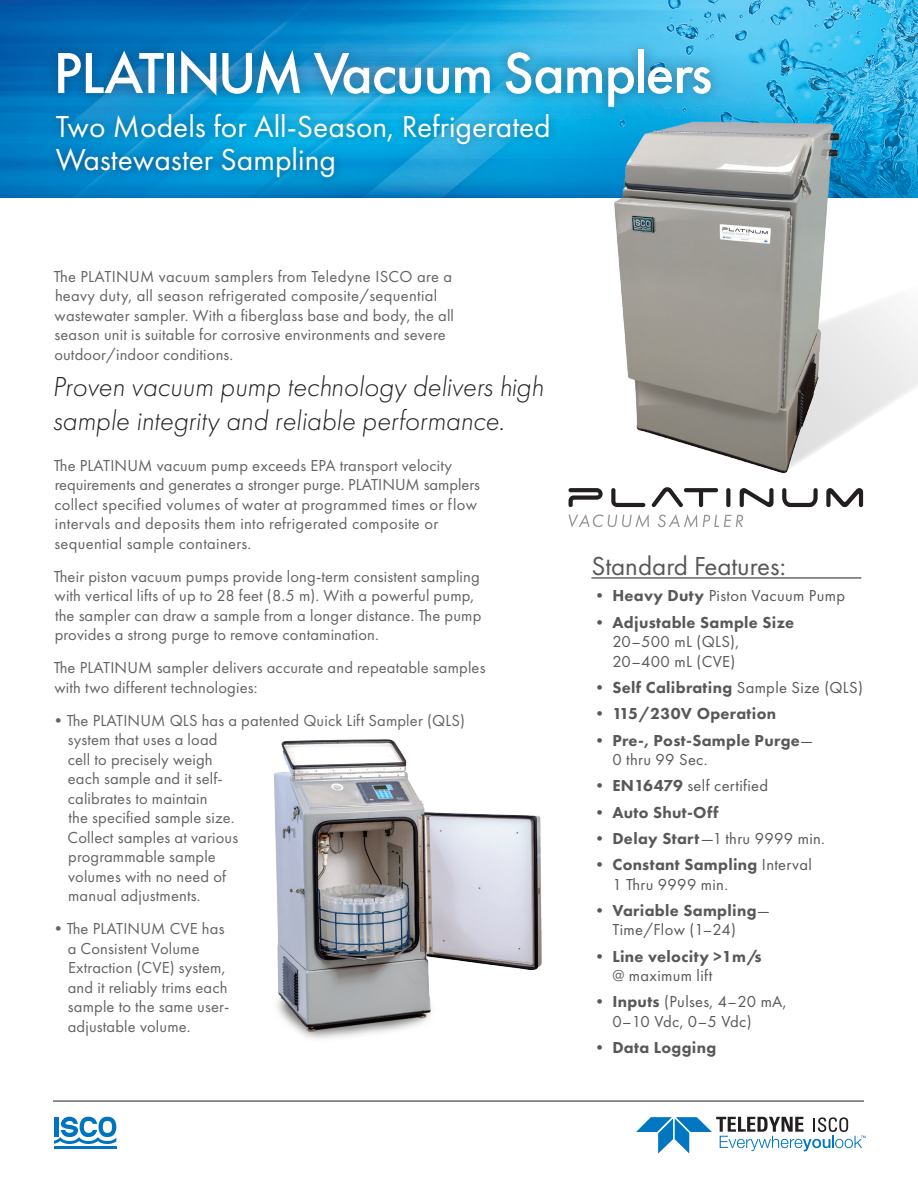
<style>
.page{position:relative;width:918px;height:1188px;background:#fff}
.page>*{position:absolute;margin:0;border:0;box-sizing:border-box;transform-origin:0 0}
.t1{font:500 60px "Futura PT";letter-spacing:-.02em;color:#fff}
.t2{font:31.5px/33px "Futura PT";color:#fff}
.t3{font:italic 300 28.5px/34.5px "Futura PT";color:#231f20}
.t4{font:27px "Futura PT";color:#57585a}
.t5{font:16.5px/19.5px "Futura PT";letter-spacing:.01em;color:#636366}
.t6{font:16.5px/19.5px "Futura PT";letter-spacing:.02em;color:#57585a}
.t7{font:800 16.5px/19.5px "Futura PT";letter-spacing:.02em;color:#57585a}
.s1{font-weight:300}
.s2{font-weight:800}
.s3{font-weight:400}
</style>
<div class="page">
<img style="left:0;top:0;width:918px;height:197px">
<div style="left:47px;top:105px;width:512px;height:82px;background:#231f20;opacity:.4"></div>
<div style="left:46px;top:37px;width:676px;height:81px;background:#231f20;opacity:.4"></div>
<hr style="left:591px;top:577px;width:270px;height:2px;background:#57585a">
<svg style="left:880px;top:302px;width:38px;height:108px"></svg>
<img style="left:584px;top:70px;width:296px;height:445px">
<svg style="left:569px;top:488px;width:34px;height:19px"></svg>
<svg style="left:611px;top:488px;width:34px;height:19px"></svg>
<svg style="left:652px;top:487px;width:66px;height:20px"></svg>
<svg style="left:726px;top:488px;width:4px;height:19px"></svg>
<svg style="left:740px;top:488px;width:34px;height:19px"></svg>
<svg style="left:782px;top:488px;width:36px;height:19px"></svg>
<svg style="left:826px;top:488px;width:37px;height:19px"></svg>
<svg style="left:569px;top:514px;width:80px;height:14px"></svg>
<svg style="left:658px;top:514px;width:39px;height:14px"></svg>
<svg style="left:703px;top:515px;width:40px;height:12px"></svg>
<img style="left:274px;top:739px;width:268px;height:300px">
<svg style="left:636px;top:1117px;width:230px;height:37px"></svg>
<hr style="left:53px;top:1101px;width:811px;height:1px;background:#231f20">
<hr style="left:54px;top:1146px;width:62px;height:3px;background:#0075bf">
<svg style="left:54px;top:1117px;width:62px;height:27px"></svg>
<hr style="left:54px;top:1117px;width:4px;height:20px;background:#0075bf">
<h1 class="t1" style="left:53px;top:37px;width:660px">PLATINUM Vacuum Samplers</h1>
<h2 class="t2" style="left:56px;top:110px;width:496px">Two Models for All-Season, Refrigerated<br>Wastewaster Sampling</h2>
<p class="t5" style="left:54px;top:267px;width:402px">The PLATINUM vacuum samplers from Teledyne ISCO are a heavy duty, all season refrigerated composite/sequential wastewater sampler. With a fiberglass base and body, the all season unit is suitable for corrosive environments and severe outdoor/indoor conditions.</p>
<h3 class="t3" style="left:52px;top:369px;width:493px">Proven vacuum pump technology delivers high sample integrity and reliable performance.</h3>
<p class="t5" style="left:54px;top:456px;width:428px">The PLATINUM vacuum pump exceeds EPA transport velocity requirements and generates a stronger purge. PLATINUM samplers collect specified volumes of water at programmed times or flow intervals and deposits them into refrigerated composite or sequential sample containers.</p>
<p class="t5" style="left:54px;top:567px;width:429px">Their piston vacuum pumps provide long-term consistent sampling with vertical lifts of up to 28 feet (8.5 m). With a powerful pump, the sampler can draw a sample from a longer distance. The pump provides a strong purge to remove contamination.</p>
<p class="t5" style="left:54px;top:658px;width:433px">The PLATINUM sampler delivers accurate and repeatable samples with two different technologies:</p>
<p class="t5" style="left:68px;top:711px;width:399px;text-indent:-17px"><span class="s1">•</span>The PLATINUM QLS has a patented Quick Lift Sampler (QLS) system that uses a load<br>cell to precisely weigh<br>each sample and it self-<br>calibrates to maintain<br>the specified sample size.<br>Collect samples at various<br>programmable sample<br>volumes with no need of<br>manual adjustments.</p>
<p class="t5" style="left:68px;top:919px;width:163px;text-indent:-18px"><span class="s1">•</span>The PLATINUM CVE has a Consistent Volume<br>Extraction (CVE) system, and it reliably trims each sample to the same user&shy;adjustable volume.</p>
<h3 class="t4" style="left:591px;top:550px;width:196px">Standard Features:</h3>
<p class="t6" style="left:591px;top:586px;width:255px">• <span class="s2">Heavy Duty</span> Piston Vacuum Pump</p>
<p class="t6" style="left:612px;top:612px;width:183px;text-indent:-21px">• <span class="s2">Adjustable Sample Size<br></span>20–500 mL (QLS),<br>20–400 mL (CVE)</p>
<p class="t6" style="left:591px;top:678px;width:273px">• <span class="s2">Self Calibrating</span> Sample Size (QLS)</p>
<p class="t7" style="left:591px;top:704px;width:186px"><span class="s3">•</span> 115/230V Operation</p>
<p class="t7" style="left:612px;top:730px;width:203px;text-indent:-21px"><span class="s3">•</span> Pre-, Post-Sample Purge<span class="s3">—<br>0 thru 99 Sec.</span></p>
<p class="t6" style="left:591px;top:776px;width:178px">• <span class="s2">EN16479</span> self certified</p>
<p class="t7" style="left:591px;top:802px;width:129px"><span class="s3">•</span> Auto Shut-Off</p>
<p class="t6" style="left:591px;top:828px;width:235px">• <span class="s2">Delay Start</span>—1 thru 9999 min.</p>
<p class="t6" style="left:612px;top:855px;width:201px;text-indent:-21px">• <span class="s2">Constant Sampling</span> Interval<br>1 Thru 9999 min.</p>
<p class="t6" style="left:612px;top:900px;width:159px;text-indent:-21px">• <span class="s2">Variable Sampling</span>—<br>Time/Flow (1–24)</p>
<p class="t7" style="left:612px;top:946px;width:151px;text-indent:-21px"><span class="s3">•</span> Line velocity &gt;1m/s <span class="s3">@ maximum lift</span></p>
<p class="t6" style="left:612px;top:992px;width:176px;text-indent:-21px">• <span class="s2">Inputs</span> (Pulses, 4–20 mA,<br>0–10 Vdc, 0–5 Vdc)</p>
<p class="t7" style="left:591px;top:1038px;width:126px"><span class="s3">•</span> Data Logging</p>
</div>
